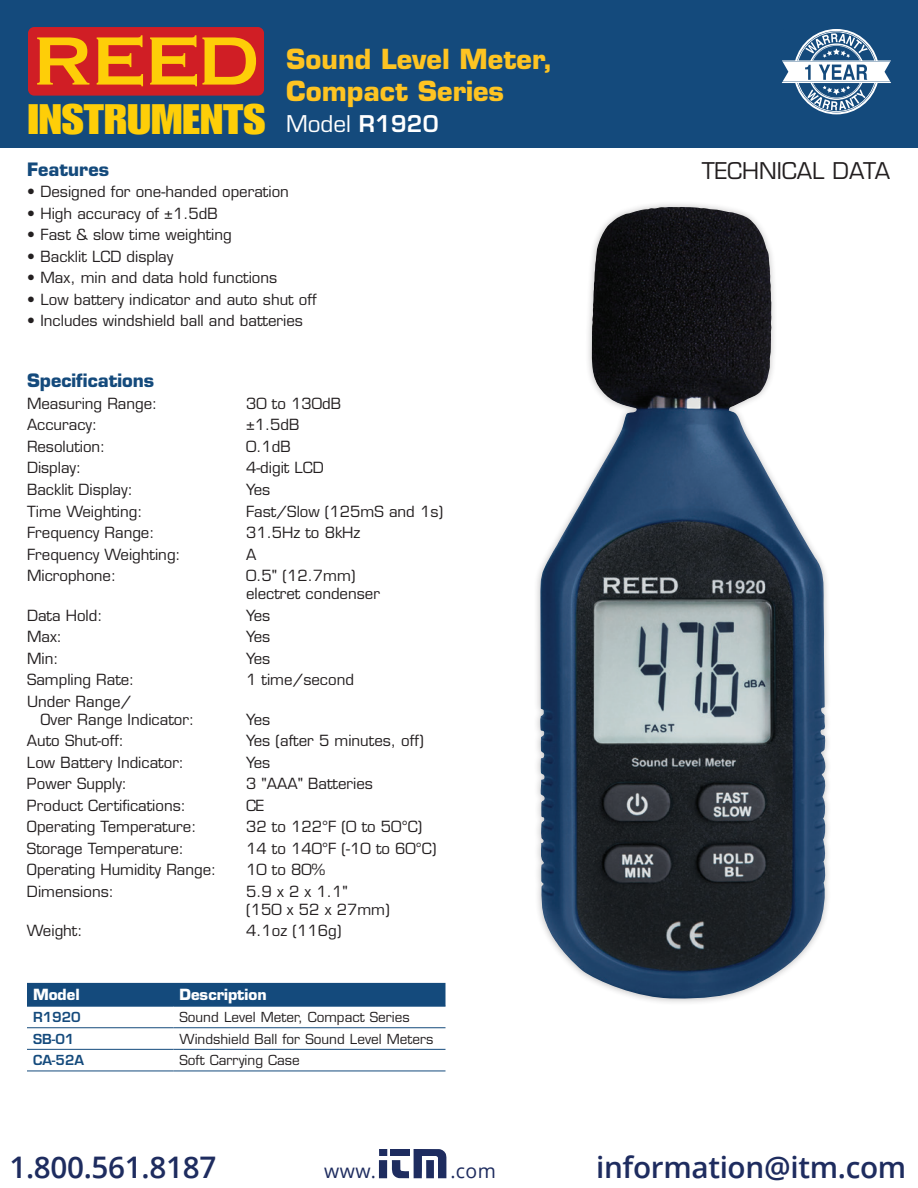
<style>
.page{position:relative;width:918px;height:1188px;background:#fff}
.page>*{position:absolute;margin:0;border:0;box-sizing:border-box;transform-origin:0 0}
.t1{font:41.7px "Impact LT Std";color:#fece08;scale:1.19 1}
.t2{font:41.7px "Impact LT Std";color:#231f20;scale:1.19 1}
.t3{font:600 29.7px "Open Sans";letter-spacing:-.01em;color:#1e2c5f}
.t4{font:700 27px/32.4px "Eurostile LT Std";color:#fec422}
.t5{font:22.5px "Eurostile LT Std";color:#231f20}
.t6{font:22.5px "Eurostile LT Std";color:#fff}
.t7{font:19.5px "Open Sans";letter-spacing:.02em;color:#1e2c5f}
.t8{font:700 18px "Eurostile LT Std";color:#144a7c}
.t9{font:15px/18px "Eurostile LT Std";color:#231f20}
.t10{font:700 15px "Eurostile LT Std";color:#fff}
.t11{font:13.5px "Eurostile LT Std";color:#231f20}
.t12{font:600 13.5px "Eurostile LT Std";color:#144a7c}
.s1{font-weight:600}
</style>
<div class="page">
<div style="left:0;top:0;width:918px;height:148px;background:#144a7c"></div>
<svg style="left:782px;top:29px;width:109px;height:85px"></svg>
<div style="left:28px;top:27px;width:236px;height:69px;background:#d01e25;border-radius:6px"></div>
<svg style="left:37px;top:37px;width:52px;height:48px"></svg>
<svg style="left:97px;top:35px;width:46px;height:51px"></svg>
<svg style="left:150px;top:35px;width:106px;height:51px"></svg>
<div style="left:27px;top:983px;width:419px;height:23px;background:#144a7c"></div>
<hr style="left:27px;top:1006px;width:146px;height:1px;background:#144a7c">
<hr style="left:173px;top:1006px;width:273px;height:1px;background:#144a7c">
<hr style="left:27px;top:1027px;width:146px;height:1px;background:#144a7c">
<hr style="left:173px;top:1027px;width:273px;height:1px;background:#144a7c">
<hr style="left:27px;top:1049px;width:146px;height:1px;background:#144a7c">
<hr style="left:173px;top:1049px;width:273px;height:1px;background:#144a7c">
<hr style="left:27px;top:1071px;width:146px;height:1px;background:#144a7c">
<hr style="left:173px;top:1071px;width:273px;height:1px;background:#144a7c">
<div style="left:533px;top:200px;width:299px;height:806px;background:#231f20;opacity:.3"></div>
<img style="left:539px;top:207px;width:288px;height:793px">
<div style="left:379px;top:1149px;width:8px;height:7px;background:#1e2c5f"></div>
<div style="left:379px;top:1160px;width:8px;height:18px;background:#1e2c5f"></div>
<svg style="left:391px;top:1149px;width:55px;height:29px"></svg>
<h1 class="t1" style="left:28px;top:95px;width:201px">INSTRUMENTS</h1>
<h3 class="t4" style="left:286px;top:43px;width:268px">Sound Level Meter,<br>Compact Series</h3>
<h3 class="t6" style="left:286px;top:110px;width:154px">Model <span class="s1">R1920</span></h3>
<p class="t8" style="left:27px;top:158px;width:84px">Features</p>
<p class="t9" style="left:27px;top:183px;width:263px">• Designed for one-handed operation</p>
<p class="t9" style="left:27px;top:204px;width:192px">• High accuracy of ±1.5dB</p>
<p class="t9" style="left:27px;top:226px;width:206px">• Fast &amp; slow time weighting</p>
<p class="t9" style="left:27px;top:247px;width:148px">• Backlit LCD display</p>
<p class="t9" style="left:27px;top:269px;width:252px">• Max, min and data hold functions</p>
<p class="t9" style="left:27px;top:290px;width:291px">• Low battery indicator and auto shut off</p>
<p class="t9" style="left:27px;top:312px;width:277px">• Includes windshield ball and batteries</p>
<h1 class="t2" style="left:28px;top:249px;width:201px">INSTRUMENTS</h1>
<p class="t8" style="left:27px;top:370px;width:129px">Specifications</p>
<p class="t9" style="left:27px;top:395px;width:132px">Measuring Range:</p>
<p class="t9" style="left:246px;top:395px;width:97px">30 to 130dB</p>
<p class="t9" style="left:27px;top:416px;width:72px">Accuracy:</p>
<p class="t9" style="left:246px;top:416px;width:55px">±1.5dB</p>
<p class="t9" style="left:27px;top:438px;width:80px">Resolution:</p>
<p class="t9" style="left:246px;top:438px;width:46px">0.1dB</p>
<p class="t9" style="left:27px;top:459px;width:56px">Display:</p>
<p class="t9" style="left:246px;top:459px;width:79px">4-digit LCD</p>
<p class="t9" style="left:27px;top:481px;width:107px">Backlit Display:</p>
<p class="t9" style="left:246px;top:481px;width:26px">Yes</p>
<p class="t9" style="left:27px;top:502px;width:117px">Time Weighting:</p>
<p class="t9" style="left:246px;top:502px;width:199px">Fast/Slow (125mS and 1s)</p>
<p class="t9" style="left:27px;top:524px;width:129px">Frequency Range:</p>
<p class="t9" style="left:246px;top:524px;width:116px">31.5Hz to 8kHz</p>
<p class="t9" style="left:27px;top:545px;width:155px">Frequency Weighting:</p>
<p class="t9" style="left:246px;top:545px;width:12px">A</p>
<p class="t9" style="left:27px;top:567px;width:91px">Microphone:</p>
<p class="t9" style="left:246px;top:567px;width:135px">0.5" (12.7mm) electret condenser</p>
<p class="t9" style="left:27px;top:606px;width:77px">Data Hold:</p>
<p class="t9" style="left:246px;top:606px;width:26px">Yes</p>
<p class="t9" style="left:27px;top:628px;width:37px">Max:</p>
<p class="t9" style="left:246px;top:628px;width:26px">Yes</p>
<p class="t9" style="left:27px;top:649px;width:33px">Min:</p>
<p class="t9" style="left:246px;top:649px;width:26px">Yes</p>
<p class="t9" style="left:27px;top:671px;width:109px">Sampling Rate:</p>
<p class="t9" style="left:246px;top:671px;width:109px">1 time/second</p>
<p class="t9" style="left:40px;top:692px;width:155px;text-indent:-14px">Under Range/<br>Over Range Indicator:</p>
<p class="t9" style="left:246px;top:710px;width:26px">Yes</p>
<p class="t9" style="left:27px;top:732px;width:99px">Auto Shut-off:</p>
<p class="t9" style="left:246px;top:732px;width:179px">Yes (after 5 minutes, off)</p>
<p class="t9" style="left:27px;top:753px;width:159px">Low Battery Indicator:</p>
<p class="t9" style="left:246px;top:753px;width:26px">Yes</p>
<p class="t9" style="left:27px;top:775px;width:102px">Power Supply:</p>
<p class="t9" style="left:246px;top:775px;width:128px">3 "AAA" Batteries</p>
<p class="t9" style="left:27px;top:796px;width:161px">Product Certifications:</p>
<p class="t9" style="left:246px;top:796px;width:20px">CE</p>
<p class="t9" style="left:27px;top:818px;width:171px">Operating Temperature:</p>
<p class="t9" style="left:246px;top:818px;width:178px">32 to 122°F (0 to 50°C)</p>
<p class="t9" style="left:27px;top:839px;width:159px">Storage Temperature:</p>
<p class="t9" style="left:246px;top:839px;width:192px">14 to 140°F (-10 to 60°C)</p>
<p class="t9" style="left:27px;top:861px;width:191px">Operating Humidity Range:</p>
<p class="t9" style="left:246px;top:861px;width:81px">10 to 80%</p>
<p class="t9" style="left:27px;top:882px;width:88px">Dimensions:</p>
<p class="t9" style="left:246px;top:882px;width:145px">5.9 x 2 x 1.1"<br>(150 x 52 x 27mm)</p>
<p class="t9" style="left:27px;top:922px;width:57px">Weight:</p>
<p class="t9" style="left:246px;top:922px;width:97px">4.1oz (116g)</p>
<p class="t10" style="left:33px;top:985px;width:48px">Model</p>
<p class="t10" style="left:179px;top:985px;width:89px">Description</p>
<p class="t12" style="left:33px;top:1009px;width:49px">R1920</p>
<p class="t11" style="left:179px;top:1009px;width:232px">Sound Level Meter, Compact Series</p>
<p class="t12" style="left:33px;top:1030px;width:43px">SB-01</p>
<p class="t11" style="left:179px;top:1031px;width:255px">Windshield Ball for Sound Level Meters</p>
<p class="t12" style="left:33px;top:1052px;width:53px">CA-52A</p>
<p class="t11" style="left:179px;top:1052px;width:122px">Soft Carrying Case</p>
<h2 class="t3" style="left:9px;top:1147px;width:208px">1.800.561.8187</h2>
<h3 class="t7" style="left:324px;top:1158px;width:53px">www.</h3>
<h3 class="t7" style="left:450px;top:1158px;width:47px">.com</h3>
<h3 class="t5" style="left:702px;top:157px;width:190px">TECHNICAL DATA</h3>
<h2 class="t3" style="left:596px;top:1147px;width:312px">information@itm.com</h2>
</div>
